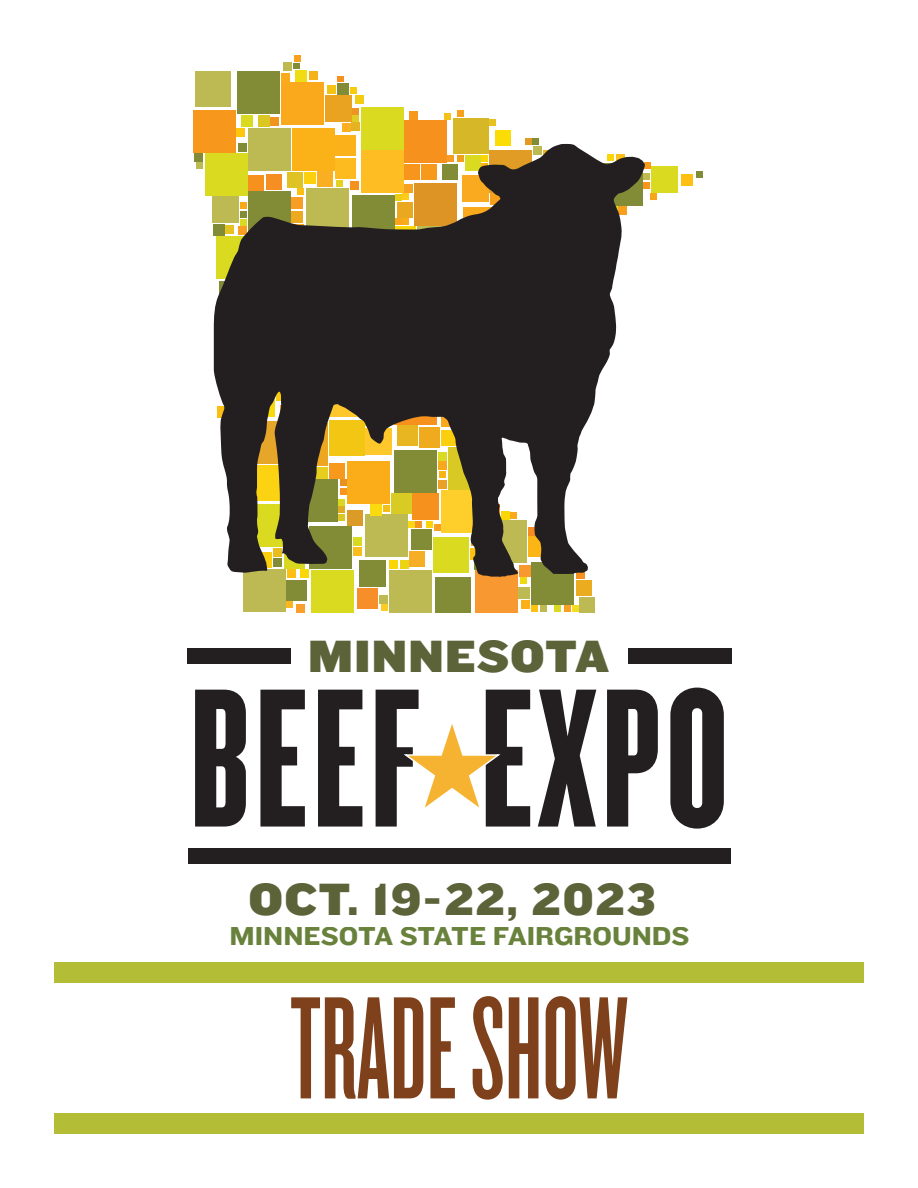
<style>
.page{position:relative;width:918px;height:1188px;background:#fff}
.page>*{position:absolute;margin:0;border:0;box-sizing:border-box;transform-origin:0 0}
.t1{font:205.5px "Knockout 67 Full Bantamwt";letter-spacing:.025em;color:#231f20}
.t2{font:151.8px "Knockout 46 Flyweight";color:#7e411b}
.t3{font:46.95px "Knockout 72 Full Cruiserwt";letter-spacing:.015em;color:#5c6339}
.t4{font:27px "Knockout 52 Cruiserweight";color:#68813b}
</style>
<div class="page">
<div style="left:682px;top:174px;width:11px;height:11px;background:#fdbf11"></div>
<svg style="left:697px;top:172px;width:6px;height:6px"></svg>
<div style="left:194px;top:110px;width:42px;height:42px;background:#f7981d"></div>
<div style="left:194px;top:153px;width:9px;height:9px;background:#828c36"></div>
<div style="left:195px;top:71px;width:35px;height:36px;background:#bdba53"></div>
<svg style="left:196px;top:163px;width:6px;height:6px"></svg>
<div style="left:205px;top:153px;width:42px;height:42px;background:#dada20"></div>
<div style="left:213px;top:197px;width:26px;height:26px;background:#bdba53"></div>
<div style="left:213px;top:224px;width:12px;height:11px;background:#828c36"></div>
<div style="left:237px;top:128px;width:8px;height:9px;background:#fec60d"></div>
<div style="left:238px;top:72px;width:42px;height:42px;background:#828c36"></div>
<div style="left:239px;top:143px;width:8px;height:9px;background:#828c36"></div>
<div style="left:241px;top:115px;width:11px;height:11px;background:#dada20"></div>
<div style="left:243px;top:570px;width:42px;height:42px;background:#bdba53"></div>
<div style="left:248px;top:129px;width:42px;height:42px;background:#bdba53"></div>
<div style="left:259px;top:115px;width:11px;height:11px;background:#dbc724"></div>
<div style="left:271px;top:118px;width:8px;height:8px;background:#f1931f"></div>
<div style="left:281px;top:73px;width:8px;height:8px;background:#faaa1b"></div>
<div style="left:282px;top:83px;width:42px;height:42px;background:#f9a91b"></div>
<div style="left:287px;top:580px;width:20px;height:20px;background:#828c36"></div>
<div style="left:287px;top:601px;width:6px;height:7px;background:#fcb71f"></div>
<div style="left:287px;top:570px;width:8px;height:8px;background:#fdbf11"></div>
<div style="left:292px;top:128px;width:42px;height:42px;background:#fbb219"></div>
<div style="left:296px;top:70px;width:11px;height:11px;background:#efdc13"></div>
<div style="left:296px;top:604px;width:9px;height:8px;background:#f99f2c"></div>
<div style="left:300px;top:570px;width:8px;height:8px;background:#fad806"></div>
<div style="left:309px;top:72px;width:9px;height:8px;background:#f6b318"></div>
<div style="left:312px;top:570px;width:42px;height:42px;background:#dada20"></div>
<div style="left:325px;top:95px;width:26px;height:27px;background:#e9a321"></div>
<div style="left:327px;top:86px;width:8px;height:8px;background:#f3c414"></div>
<div style="left:336px;top:135px;width:20px;height:21px;background:#fbb119"></div>
<svg style="left:337px;top:76px;width:6px;height:6px"></svg>
<div style="left:338px;top:83px;width:11px;height:11px;background:#828c36"></div>
<div style="left:342px;top:124px;width:8px;height:8px;background:#fbb022"></div>
<svg style="left:350px;top:87px;width:6px;height:6px"></svg>
<div style="left:351px;top:123px;width:8px;height:8px;background:#e5b321"></div>
<div style="left:284px;top:63px;width:8px;height:8px;background:#bdba53"></div>
<svg style="left:353px;top:108px;width:6px;height:6px"></svg>
<div style="left:353px;top:115px;width:6px;height:7px;background:#dfcd24"></div>
<div style="left:355px;top:95px;width:8px;height:9px;background:#f0cc12"></div>
<div style="left:358px;top:588px;width:20px;height:20px;background:#f68f29"></div>
<div style="left:359px;top:561px;width:27px;height:26px;background:#828c36"></div>
<div style="left:361px;top:107px;width:42px;height:42px;background:#dada20"></div>
<div style="left:379px;top:595px;width:8px;height:8px;background:#bdba53"></div>
<svg style="left:382px;top:604px;width:6px;height:6px"></svg>
<div style="left:390px;top:570px;width:42px;height:42px;background:#bdba53"></div>
<div style="left:405px;top:121px;width:42px;height:42px;background:#f6911e"></div>
<div style="left:409px;top:111px;width:9px;height:9px;background:#f7981d"></div>
<div style="left:435px;top:577px;width:36px;height:35px;background:#828c36"></div>
<div style="left:444px;top:113px;width:7px;height:6px;background:#f4c319"></div>
<div style="left:453px;top:118px;width:36px;height:36px;background:#d6b727"></div>
<svg style="left:457px;top:111px;width:6px;height:6px"></svg>
<svg style="left:294px;top:55px;width:6px;height:14px"></svg>
<div style="left:475px;top:570px;width:42px;height:42px;background:#f79830"></div>
<svg style="left:490px;top:119px;width:6px;height:6px"></svg>
<div style="left:495px;top:131px;width:15px;height:15px;background:#fbdc05"></div>
<div style="left:519px;top:587px;width:11px;height:11px;background:#bdba53"></div>
<div style="left:520px;top:578px;width:7px;height:6px;background:#efda0f"></div>
<div style="left:521px;top:601px;width:8px;height:8px;background:#fbb017"></div>
<div style="left:532px;top:562px;width:42px;height:42px;background:#828c36"></div>
<svg style="left:525px;top:139px;width:14px;height:5px"></svg>
<svg style="left:532px;top:605px;width:15px;height:6px"></svg>
<svg style="left:554px;top:605px;width:24px;height:6px"></svg>
<div style="left:576px;top:581px;width:15px;height:15px;background:#ecac1f"></div>
<div style="left:577px;top:570px;width:8px;height:9px;background:#f6901e"></div>
<div style="left:579px;top:597px;width:16px;height:15px;background:#bdba53"></div>
<div style="left:644px;top:162px;width:6px;height:7px;background:#f89b1c"></div>
<svg style="left:645px;top:174px;width:11px;height:26px"></svg>
<div style="left:652px;top:166px;width:26px;height:26px;background:#dada20"></div>
<div style="left:188px;top:848px;width:543px;height:16px;background:#231f20"></div>
<div style="left:187px;top:648px;width:104px;height:16px;background:#231f20"></div>
<div style="left:628px;top:648px;width:103px;height:16px;background:#231f20"></div>
<svg style="left:214px;top:144px;width:431px;height:433px;fill:#231f20"></svg>
<div style="left:54px;top:962px;width:810px;height:21px;background:#b3bd35"></div>
<div style="left:54px;top:1113px;width:810px;height:21px;background:#b3bd35"></div>
<h3 class="t3" style="left:308px;top:624px;width:303px">MINNESOTA</h3>
<h1 class="t1" style="left:190px;top:638px;width:540px">BEEF EXPO</h1>
<h3 class="t3" style="left:249px;top:867px;width:409px">OCT. 19-22, 2023</h3>
<p class="t4" style="left:229px;top:917px;width:462px">MINNESOTA STATE FAIRGROUNDS</p>
<h2 class="t2" style="left:290px;top:963px;width:339px">TRADE SHOW</h2>
</div>
